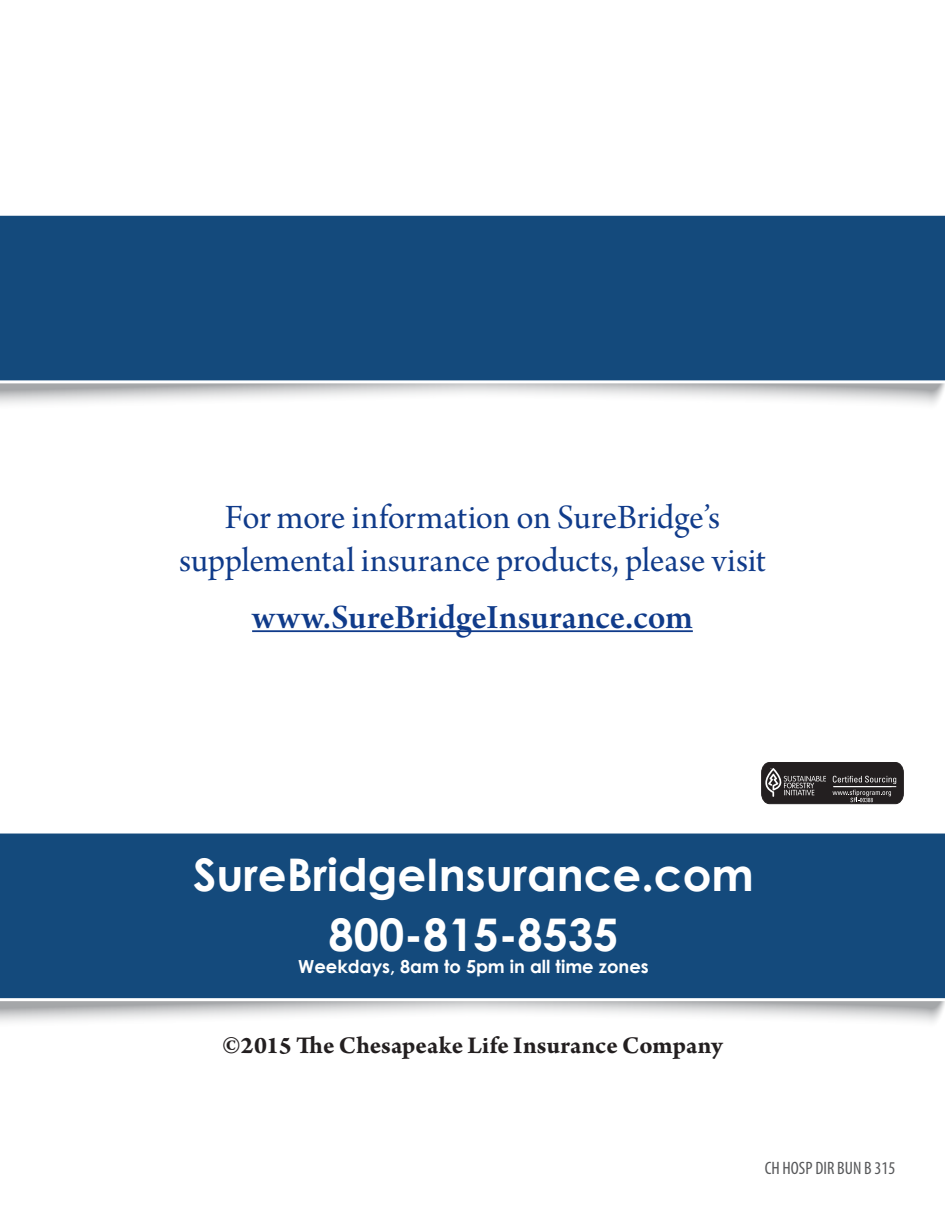
<style>
.page{position:relative;width:945px;height:1215px;background:#fff}
.page>*{position:absolute;margin:0;border:0;box-sizing:border-box;transform-origin:0 0}
.t1{font:700 45px "Century Gothic";color:#fff}
.Body_Text{font:36px/43.2px "Arno Pro Subhead";letter-spacing:-.005em;color:#103b8a;text-align:center}
.Body_Text-2{font:36px "Arno Pro Smbd Subhead";color:#103b8a}
.Body_Text-3{font:700 25.5px "Arno Pro";letter-spacing:.005em;color:#231f20}
.t2{font:700 18px "Century Gothic";color:#fff}
.t3{font:condensed 18px "Myriad Pro";color:#57585a}
</style>
<div class="page">
<hr style="left:252px;top:630px;width:441px;height:2px;background:#103b8a">
<svg style="left:761px;top:762px;width:143px;height:42px;background:#3f3b3c"></svg>
<svg style="left:0;top:1001px;width:945px;height:22px"></svg>
<div style="left:0;top:833px;width:945px;height:166px;background:#144a7c"></div>
<svg style="left:0;top:383px;width:945px;height:22px"></svg>
<div style="left:0;top:215px;width:945px;height:166px;background:#144a7c"></div>
<p class="Body_Text" style="left:179px;top:497px;width:588px">For more information on SureBridge’s supplemental insurance products, please visit</p>
<p class="Body_Text-2" style="left:252px;top:596px;width:442px">www.SureBridgeInsurance.com</p>
<p class="t1" style="left:193px;top:840px;width:562px">SureBridgeInsurance.com</p>
<p class="t1" style="left:329px;top:901px;width:291px">800-815-8535</p>
<p class="t2" style="left:298px;top:953px;width:352px">Weekdays, 8am to 5pm in all time zones</p>
<p class="Body_Text-3" style="left:222px;top:1031px;width:502px">©2015 The Chesapeake Life Insurance Company</p>
<p class="t3" style="left:765px;top:1157px;width:132px">CH HOSP DIR BUN B 315</p>
</div>
